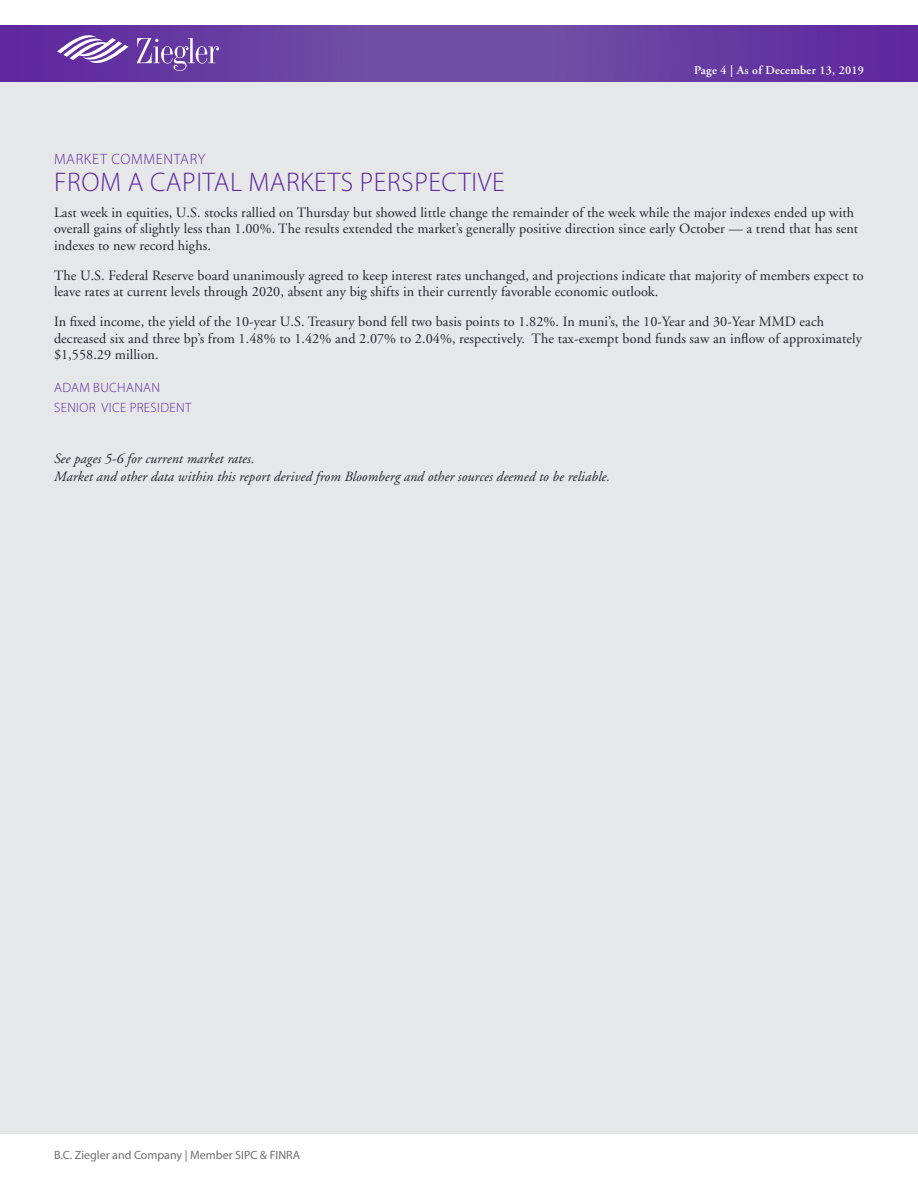
<style>
.page{position:relative;width:918px;height:1188px;background:#fff}
.page>*{position:absolute;margin:0;border:0;box-sizing:border-box;transform-origin:0 0}
.t1{font:300 27px "Myriad Pro";letter-spacing:.02em;color:#5f279e}
.t2{font:300 15px "Myriad Pro";letter-spacing:.045em;color:#5f279e}
.t3{font:14.1px/16.5px "Adobe Garamond";letter-spacing:.005em;color:#232629}
.t4{font:italic 14.1px/18.8px "Adobe Garamond";letter-spacing:.005em;color:#232629}
.t5{font:300 13.5px/19.5px "Myriad Pro";letter-spacing:.025em;color:#5f279e}
.t6{font:12px "Myriad Pro";color:#6d6e71}
.t7{font:600 12px "Adobe Garamond";letter-spacing:.02em;color:#fff}
</style>
<div class="page">
<svg style="left:0;top:25px;width:918px;height:58px;background:#6b41a3"></svg>
<div style="left:0;top:83px;width:918px;height:1051px;background:#e6e7e8"></div>
<svg style="left:137px;top:38px;width:82px;height:33px;background:#825eb3"></svg>
<svg style="left:57px;top:36px;width:71px;height:32px"></svg>
<p class="t2" style="left:54px;top:150px;width:153px">MARKET COMMENTARY</p>
<h1 class="t1" style="left:54px;top:166px;width:452px">FROM A CAPITAL MARKETS PERSPECTIVE</h1>
<p class="t7" style="left:694px;top:63px;width:171px">Page 4 | As of December 13, 2019</p>
<p class="t3" style="left:54px;top:204px;width:806px">Last week in equities, U.S. stocks rallied on Thursday but showed little change the remainder of the week while the major indexes ended up with overall gains of slightly less than 1.00%. The results extended the market’s generally positive direction since early October — a trend that has sent indexes to new record highs.</p>
<p class="t3" style="left:54px;top:267px;width:811px">The U.S. Federal Reserve board unanimously agreed to keep interest rates unchanged, and projections indicate that majority of members expect to leave rates at current levels through 2020, absent any big shifts in their currently favorable economic outlook.</p>
<p class="t3" style="left:54px;top:314px;width:809px">In fixed income, the yield of the 10-year U.S. Treasury bond fell two basis points to 1.82%. In muni’s, the 10-Year and 30-Year MMD each decreased six and three bp’s from 1.48% to 1.42% and 2.07% to 2.04%, respectively. The tax-exempt bond funds saw an inflow of approximately $1,558.29 million.</p>
<p class="t5" style="left:54px;top:378px;width:139px">ADAM BUCHANAN<br>SENIOR VICE PRESIDENT</p>
<p class="t4" style="left:54px;top:449px;width:558px">See pages 5-6 for current market rates.<br>Market and other data within this report derived from Bloomberg and other sources deemed to be reliable.</p>
<p class="t6" style="left:54px;top:1147px;width:248px">B.C. Ziegler and Company | Member SIPC &amp; FINRA</p>
</div>
